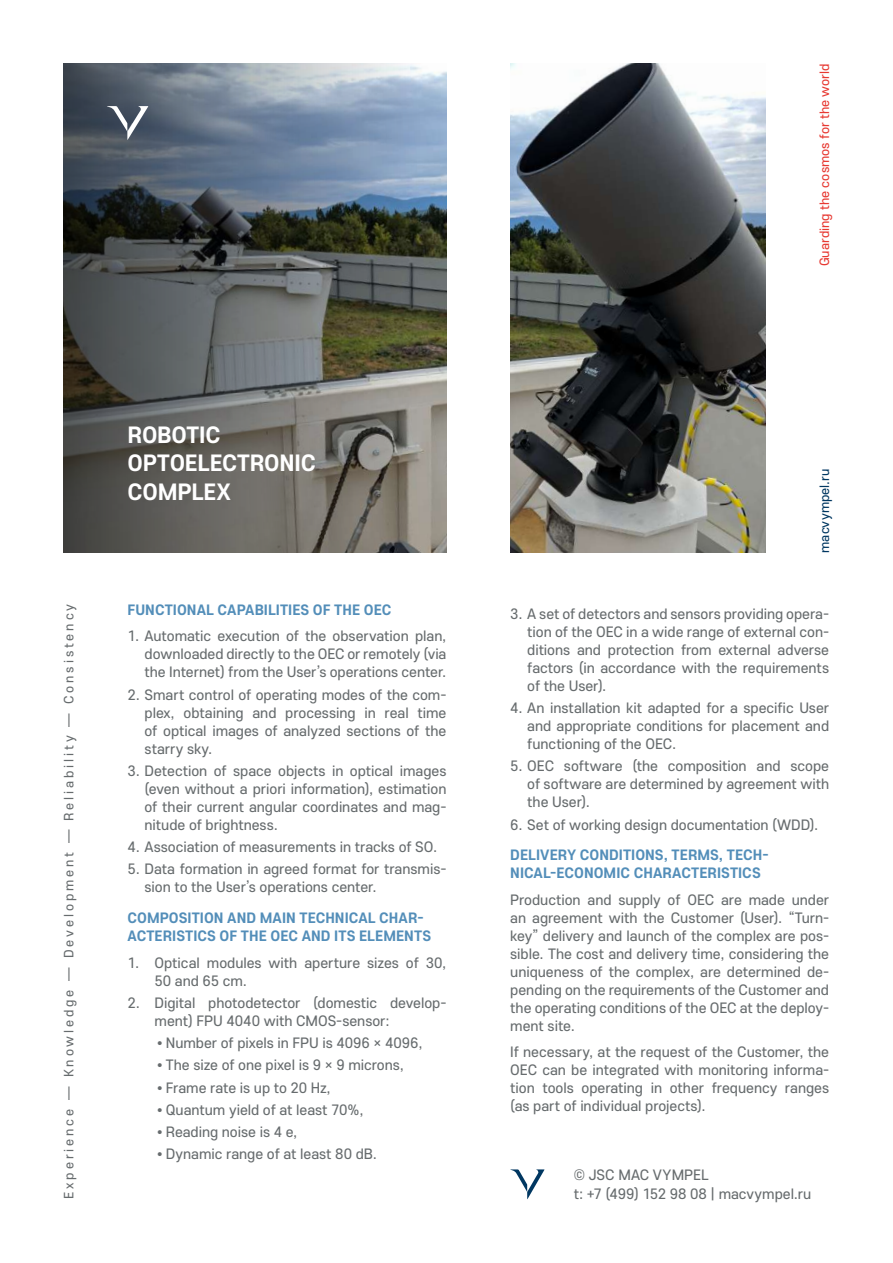
<style>
.page{position:relative;width:893px;height:1263px;background:#fff}
.page>*{position:absolute;margin:0;border:0;box-sizing:border-box;transform-origin:0 0}
.t1{font:700 23.55px/28.2px "Core Sans E 65";letter-spacing:-.01em;color:#fff}
.t2{font:15px/18px "Core Sans E 45";letter-spacing:-.005em;color:#676c6e;text-align:justify}
.t3{font:700 15px/18px "Core Sans E 65";letter-spacing:.005em;color:#538eb9}
.t4{font:13.5px "Core Sans E 45";letter-spacing:.21em;color:#676c6e}
.t5{font:13.5px "Core Sans E 45";color:#e73932}
.t6{font:13.5px "Core Sans E 45";letter-spacing:.005em;color:#003761}
</style>
<div class="page">
<img style="left:510px;top:64px;width:255px;height:489px">
<img style="left:420px;top:68px;width:26px;height:485px">
<img style="left:64px;top:64px;width:356px;height:489px">
<svg style="left:107px;top:106px;width:41px;height:34px"></svg>
<svg style="left:510px;top:1169px;width:34px;height:30px"></svg>
<h1 class="t1" style="left:128px;top:420px;width:190px">ROBOTIC<br>OPTOELECTRONIC<br>COMPLEX</h1>
<p class="t4" style="left:60px;top:1199px;width:597px;rotate:-90deg">Experience — Knowledge — Development — Reliability — Consistency</p>
<p class="t3" style="left:128px;top:600px;width:265px">FUNCTIONAL CAPABILITIES OF THE OEC</p>
<p class="t2" style="left:145px;top:626px;width:303px;text-indent:-17px">1. Automatic execution of the observation plan, downloaded directly to the OEC or remotely (via the Internet) from the User’s operations center.</p>
<p class="t2" style="left:145px;top:685px;width:303px;text-indent:-17px">2. Smart control of operating modes of the com&shy;plex, obtaining and processing in real time of optical images of analyzed sections of the starry sky.</p>
<p class="t2" style="left:145px;top:761px;width:303px;text-indent:-17px">3. Detection of space objects in optical images (even without a priori information), estimation of their current angular coordinates and mag&shy;nitude of brightness.</p>
<p class="t2" style="left:128px;top:837px;width:311px">4. Association of measurements in tracks of SO.</p>
<p class="t2" style="left:145px;top:859px;width:303px;text-indent:-17px">5. Data formation in agreed format for transmis&shy;sion to the User’s operations center.</p>
<p class="t3" style="left:128px;top:908px;width:305px">COMPOSITION AND MAIN TECHNICAL CHAR-<br>ACTERISTICS OF THE OEC AND ITS ELEMENTS</p>
<p class="t2" style="left:155px;top:953px;width:293px;text-indent:-27px">1. Optical modules with aperture sizes of 30,<br>50 and 65 cm.</p>
<p class="t2" style="left:155px;top:993px;width:293px;text-indent:-27px">2. Digital photodetector (domestic develop&shy;ment) FPU 4040 with CMOS-sensor:</p>
<p class="t2" style="left:157px;top:1033px;width:267px">• Number of pixels in FPU is 4096 × 4096,</p>
<p class="t2" style="left:157px;top:1055px;width:248px">• The size of one pixel is 9 × 9 microns,</p>
<p class="t2" style="left:157px;top:1078px;width:175px">• Frame rate is up to 20 Hz,</p>
<p class="t2" style="left:157px;top:1100px;width:208px">• Quantum yield of at least 70%,</p>
<p class="t2" style="left:157px;top:1122px;width:142px">• Reading noise is 4 e,</p>
<p class="t2" style="left:157px;top:1144px;width:221px">• Dynamic range of at least 80 dB.</p>
<p class="t5" style="left:816px;top:266px;width:204px;rotate:-90deg">Guarding the cosmos for the world</p>
<p class="t6" style="left:816px;top:553px;width:85px;rotate:-90deg">macvympel.ru</p>
<p class="t2" style="left:527px;top:604px;width:303px;text-indent:-17px">3. A set of detectors and sensors providing opera&shy;tion of the OEC in a wide range of external con&shy;ditions and protection from external adverse factors (in accordance with the requirements of the User).</p>
<p class="t2" style="left:527px;top:698px;width:303px;text-indent:-17px">4. An installation kit adapted for a specific User and appropriate conditions for placement and functioning of the OEC.</p>
<p class="t2" style="left:527px;top:757px;width:303px;text-indent:-17px">5. OEC software (the composition and scope of software are determined by agreement with the User).</p>
<p class="t2" style="left:510px;top:815px;width:310px">6. Set of working design documentation (WDD).</p>
<p class="t3" style="left:510px;top:846px;width:260px">DELIVERY CONDITIONS, TERMS, TECH-<br>NICAL-ECONOMIC CHARACTERISTICS</p>
<p class="t2" style="left:510px;top:890px;width:320px">Production and supply of OEC are made under an agreement with the Customer (User). “Turn&shy;key” delivery and launch of the complex are pos&shy;sible. The cost and delivery time, considering the uniqueness of the complex, are determined de&shy;pending on the requirements of the Customer and the operating conditions of the OEC at the deploy&shy;ment site.</p>
<p class="t2" style="left:510px;top:1043px;width:320px">If necessary, at the request of the Customer, the OEC can be integrated with monitoring informa&shy;tion tools operating in other frequency ranges (as part of individual projects).</p>
<p class="t2" style="left:574px;top:1164px;width:239px;line-height:19.2px">© JSC MAC VYMPEL<br>t: +7 (499) 152 98 08 | macvympel.ru</p>
</div>
